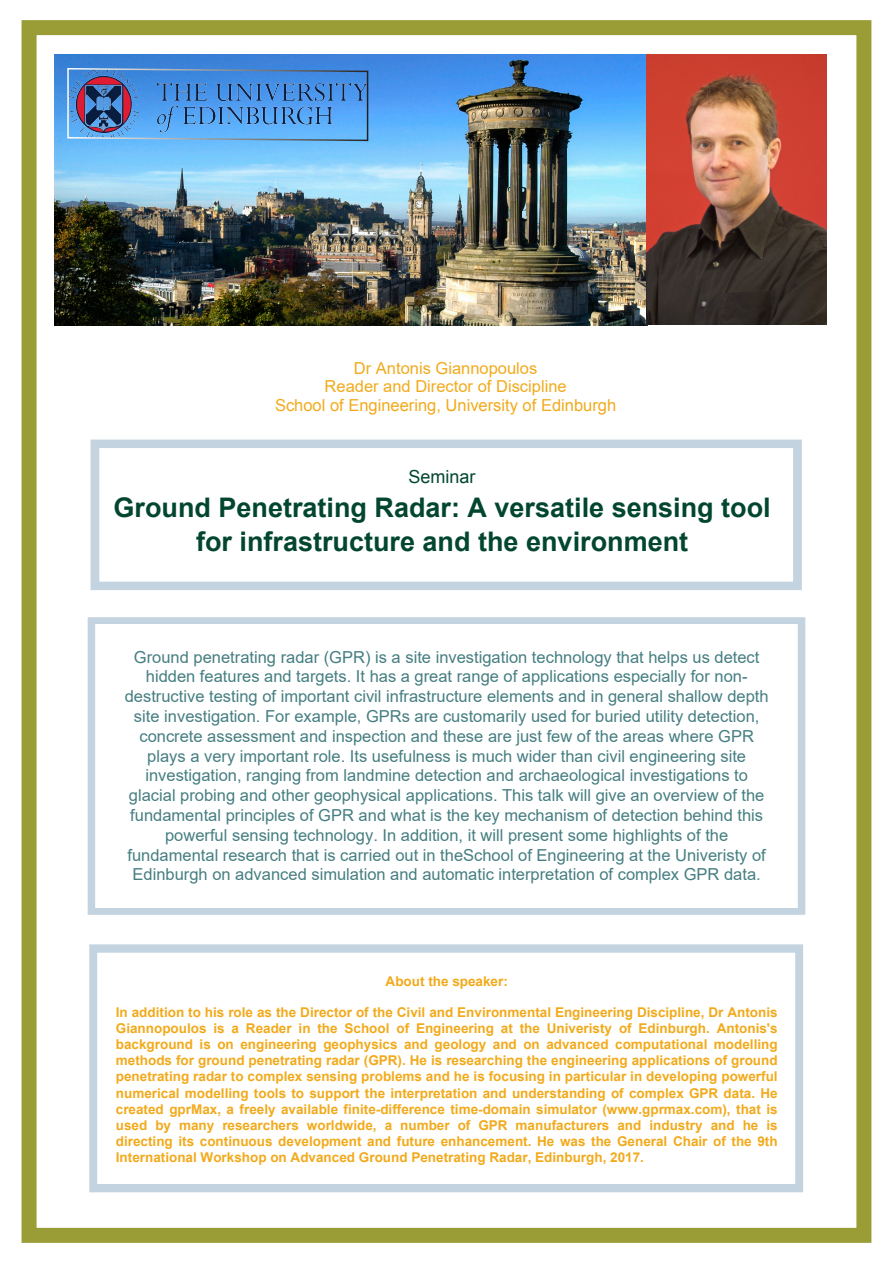
<style>
.page{position:relative;width:893px;height:1263px;background:#fff}
.page>*{position:absolute;margin:0;border:0;box-sizing:border-box;transform-origin:0 0}
.t1{font:700 27px/34.8px "Arial";color:#034630;text-align:center}
.t2{font:18px "Arial";color:#034630}
.t3{font:16.5px/19.8px "Arial";color:#467e81;text-align:center}
.t4{font:16.5px/18.3px "Arial";color:#f2aa1c;text-align:center}
.t5{font:700 13.5px/16.2px "Arial";color:#f2aa1c;text-align:justify}
</style>
<div class="page">
<img style="left:54px;top:54px;width:594px;height:271px">
<div style="left:22px;top:20px;width:849px;height:1223px;border:15px solid #9a9c36"></div>
<svg style="left:67px;top:67px;width:302px;height:75px;background:#528dd1"></svg>
<div style="left:91px;top:439px;width:711px;height:151px;border:9px solid #c3d3df"></div>
<div style="left:88px;top:617px;width:717px;height:298px;border:7px solid #c3d3df"></div>
<div style="left:89px;top:944px;width:714px;height:248px;border:8px solid #c3d3df"></div>
<img style="left:646px;top:55px;width:181px;height:270px">
<p class="t4" style="left:275px;top:359px;width:343px">Dr Antonis Giannopoulos<br>Reader and Director of Discipline<br>School of Engineering, University of Edinburgh</p>
<p class="t2" style="left:409px;top:464px;width:69px">Seminar</p>
<p class="t1" style="left:114px;top:490px;width:659px">Ground Penetrating Radar: A versatile sensing tool for infrastructure and the environment</p>
<p class="t3" style="left:125px;top:647px;width:645px">Ground penetrating radar (GPR) is a site investigation technology that helps us detect hidden features and targets. It has a great range of applications especially for non&shy;destructive testing of important civil infrastructure elements and in general shallow depth site investigation. For example, GPRs are customarily used for buried utility detection, concrete assessment and inspection and these are just few of the areas where GPR plays a very important role. Its usefulness is much wider than civil engineering site investigation, ranging from landmine detection and archaeological investigations to glacial probing and other geophysical applications. This talk will give an overview of the fundamental principles of GPR and what is the key mechanism of detection behind this powerful sensing technology. In addition, it will present some highlights of the fundamental research that is carried out in theSchool of Engineering at the Univeristy of Edinburgh on advanced simulation and automatic interpretation of complex GPR data.</p>
<p class="t5" style="left:386px;top:973px;width:124px">About the speaker:</p>
<p class="t5" style="left:116px;top:1004px;width:663px">In addition to his role as the Director of the Civil and Environmental Engineering Discipline, Dr Antonis Giannopoulos is a Reader in the School of Engineering at the Univeristy of Edinburgh. Antonis's background is on engineering geophysics and geology and on advanced computational modelling methods for ground penetrating radar (GPR). He is researching the engineering applications of ground penetrating radar to complex sensing problems and he is focusing in particular in developing powerful numerical modelling tools to support the interpretation and understanding of complex GPR data. He created gprMax, a freely available finite-difference time-domain simulator (www.gprmax.com), that is used by many researchers worldwide, a number of GPR manufacturers and industry and he is directing its continuous development and future enhancement. He was the General Chair of the 9th International Workshop on Advanced Ground Penetrating Radar, Edinburgh, 2017.</p>
</div>
